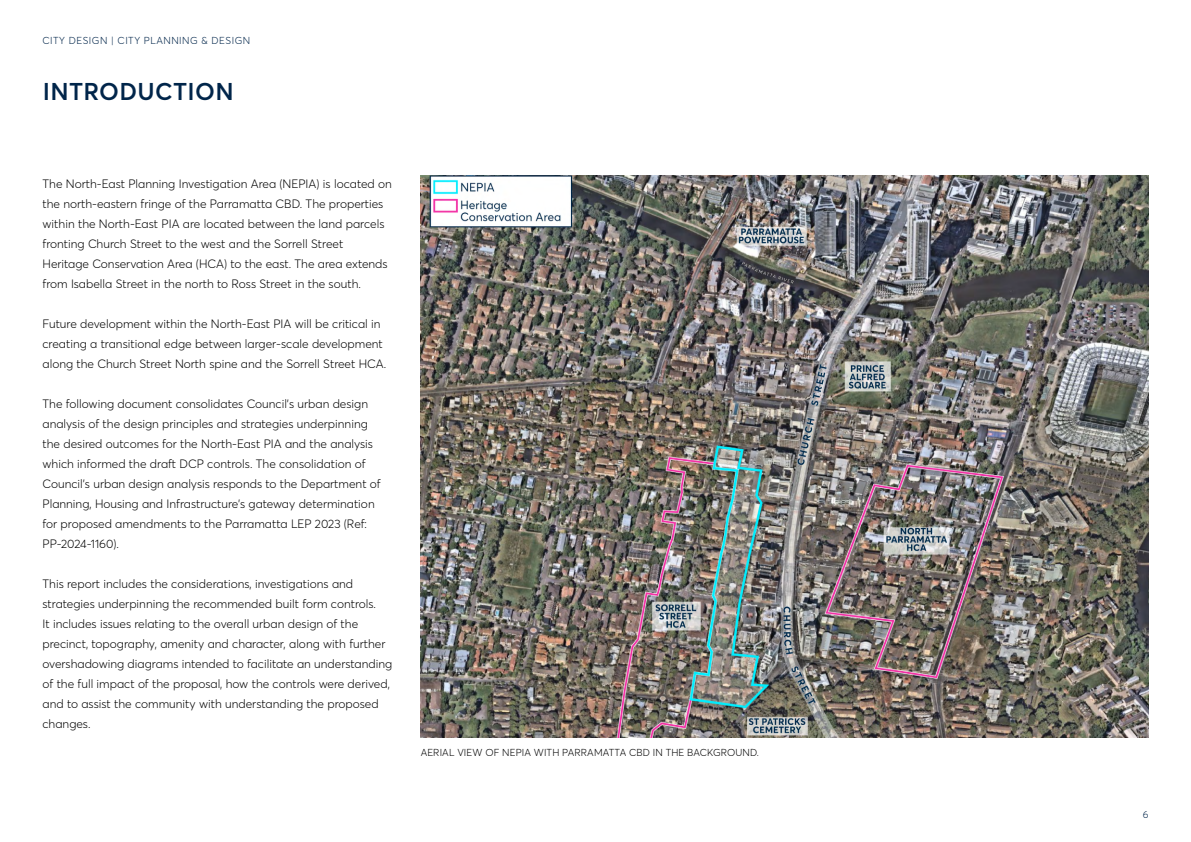
<style>
.page{position:relative;width:1191px;height:842px;background:#fff}
.page>*{position:absolute;margin:0;border:0;box-sizing:border-box;transform-origin:0 0}
.t1{font:600 24px "Parramatta";letter-spacing:.015em;color:#00254a}
.t2{font:300 12px/20px "Parramatta";color:#000}
.t3{font:300 10px "Parramatta";letter-spacing:.01em;color:#000}
.t4{font:300 10px "Parramatta";letter-spacing:.05em;color:#00254a}
</style>
<div class="page">
<img style="left:421px;top:176px;width:727px;height:561px">
<p class="t4" style="left:43px;top:33px;width:209px">CITY DESIGN | CITY PLANNING &amp; DESIGN</p>
<h1 class="t1" style="left:43px;top:75px;width:193px">INTRODUCTION</h1>
<p class="t2" style="left:43px;top:173px;width:351px">The North-East Planning Investigation Area (NEPIA) is located on the north-eastern fringe of the Parramatta CBD. The properties within the North-East PIA are located between the land parcels fronting Church Street to the west and the Sorrell Street Heritage Conservation Area (HCA) to the east. The area extends from Isabella Street in the north to Ross Street in the south.</p>
<p class="t2" style="left:43px;top:313px;width:345px">Future development within the North-East PIA will be critical in creating a transitional edge between larger-scale development along the Church Street North spine and the Sorrell Street HCA.</p>
<p class="t2" style="left:43px;top:393px;width:340px">The following document consolidates Council’s urban design analysis of the design principles and strategies underpinning the desired outcomes for the North-East PIA and the analysis which informed the draft DCP controls. The consolidation of Council’s urban design analysis responds to the Department of Planning, Housing and Infrastructure’s gateway determination for proposed amendments to the Parramatta LEP 2023 (Ref:<br>PP-2024-1160).</p>
<p class="t2" style="left:43px;top:573px;width:351px">This report includes the considerations, investigations and strategies underpinning the recommended built form controls.<br>It includes issues relating to the overall urban design of the precinct, topography, amenity and character, along with further overshadowing diagrams intended to facilitate an understanding of the full impact of the proposal, how the controls were derived, and to assist the community with understanding the proposed changes.</p>
<p class="t3" style="left:421px;top:746px;width:340px">AERIAL VIEW OF NEPIA WITH PARRAMATTA CBD IN THE BACKGROUND.</p>
<p class="t4" style="left:1142px;top:807px;width:7px">6</p>
</div>
